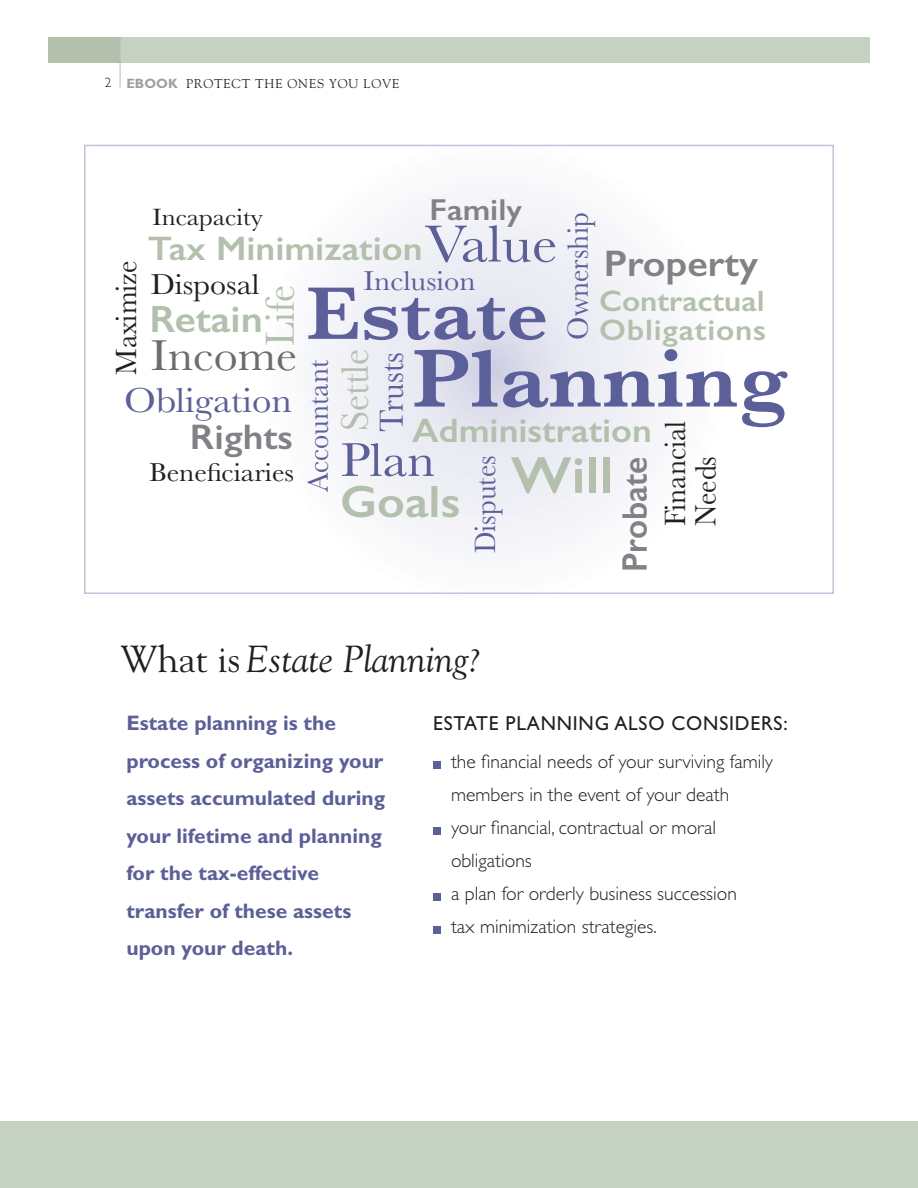
<style>
.page{position:relative;width:918px;height:1188px;background:#fff}
.page>*{position:absolute;margin:0;border:0;box-sizing:border-box;transform-origin:0 0}
.t1{font:600 84.6px "Baskerville";color:#5b5f9a;scale:1.07 1}
.t2{font:600 77.4px "Baskerville";color:#5b5f9a;scale:1.07 1}
.t3{font:54.15px "Baskerville";color:#5b5f9a;scale:1.07 1}
.t4{font:600 52.05px "Gill Sans";color:#b2c0ac;scale:1.07 1}
.t5{font:48.9px "Baskerville";color:#5b5f9a;scale:1.07 1}
.t6{font:600 45.3px "Gill Sans";color:#b2c0ac;scale:1.07 1}
.t7{font:44.85px "Baskerville";color:#6c6d70;scale:1.07 1}
.t8{font:42.15px "Baskerville";color:#b2c0ac;scale:.93 1}
.t9{font:39.75px "Baskerville";color:#b2c0ac;scale:.93 1}
.t10{font:600 37.95px "Gill Sans";color:#b2c0ac;scale:1.07 1}
.t11{font:italic 37.5px "Goudy Std";color:#231f20}
.t12{font:600 37.05px "Gill Sans";color:#808285;scale:1.07 1}
.t13{font:36.15px "Baskerville";color:#5b5f9a;scale:1.07 1}
.t14{font:600 35.7px "Gill Sans";color:#808285;scale:1.07 1}
.t15{font:600 35.55px "Gill Sans";color:#808285;scale:.93 1}
.t16{font:34.5px "Baskerville";color:#5b5f9a;scale:.93 1}
.t17{font:600 34.05px "Gill Sans";color:#b2c0ac;scale:1.07 1}
.t18{font:30.45px "Baskerville";color:#5b5f9a;scale:.93 1}
.t19{font:30.45px/30.5px "Baskerville";color:#231f20;scale:.93 1}
.t20{font:600 30.3px "Gill Sans";color:#808285;scale:1.07 1}
.t21{font:29.85px "Baskerville";color:#231f20;scale:1.07 1}
.t22{font:600 29.7px/29.7px "Gill Sans";letter-spacing:.015em;color:#b2c0ac;scale:1.07 1}
.t23{font:28.35px "Baskerville";color:#5b5f9a;scale:1.07 1}
.t24{font:26.7px "Baskerville";color:#231f20;scale:1.07 1}
.t25{font:24.45px "Baskerville";color:#231f20;scale:1.07 1}
.t26{font:700 21px/37.5px "Gill Sans Std";color:#5b5f9a}
.t27{font:20.25px "Gill Sans Std";letter-spacing:.04em;color:#231f20}
.t28{font:300 19.5px/33px "Gill Sans Std";color:#231f20}
.t29{font:12.75px "Goudy Std";letter-spacing:.07em;color:#231f20}
.s1{font-family:"Gill Sans Std";font-weight:300;font-size:13.5px}
.s2{font-family:"Gill Sans Std";font-weight:700;font-size:13.5px;color:#9d9fa2}
.s3{font-style:normal}
</style>
<div class="page">
<div style="left:48px;top:37px;width:72px;height:26px;background:#b2c0ac"></div>
<div style="left:120px;top:37px;width:750px;height:25px;background:#c5d2c1"></div>
<hr style="left:120px;top:37px;width:1px;height:50px;background:#b2c0ac">
<div style="left:0;top:1121px;width:918px;height:67px;background:#c5d2c1"></div>
<div style="left:433px;top:761px;width:7px;height:7px;background:#5b5f9a"></div>
<div style="left:433px;top:827px;width:7px;height:7px;background:#5b5f9a"></div>
<div style="left:433px;top:893px;width:7px;height:7px;background:#5b5f9a"></div>
<div style="left:433px;top:926px;width:7px;height:7px;background:#5b5f9a"></div>
<svg style="left:196px;top:143px;width:593px;height:455px"></svg>
<div style="left:84px;top:145px;width:750px;height:449px;border:2px solid #c1c2db"></div>
<p class="t29" style="left:105px;top:76px;width:296px"><span class="s1">2</span> <span class="s2">EBOOK</span> PROTECT THE ONES YOU LOVE</p>
<h3 class="t20" style="left:430px;top:192px;width:88px">Family</h3>
<p class="t25" style="left:153px;top:202px;width:104px">Incapacity</p>
<h3 class="t18" style="left:559px;top:340px;width:138px;rotate:-90deg">Ownership</h3>
<h3 class="t3" style="left:425px;top:209px;width:125px">Value</h3>
<h3 class="t17" style="left:148px;top:228px;width:258px">Tax Minimization</h3>
<h3 class="t12" style="left:604px;top:241px;width:146px">Property</h3>
<h3 class="t19" style="left:112px;top:375px;width:124px;rotate:-90deg">Maximize</h3>
<h3 class="t23" style="left:363px;top:262px;width:106px">Inclusion</h3>
<h3 class="t21" style="left:151px;top:265px;width:103px">Disposal</h3>
<h3 class="t10" style="left:149px;top:296px;width:107px">Retain</h3>
<h3 class="t8" style="left:253px;top:346px;width:68px;rotate:-90deg">Life</h3>
<h2 class="t2" style="left:306px;top:259px;width:228px">Estate</h2>
<h1 class="t1" style="left:412px;top:320px;width:352px">Planning</h1>
<h3 class="t22" style="left:599px;top:285px;width:157px">Contractual<br>Obligations</h3>
<h3 class="t7" style="left:151px;top:327px;width:139px">Income</h3>
<h3 class="t9" style="left:330px;top:431px;width:91px;rotate:-90deg">Settle</h3>
<h3 class="t16" style="left:370px;top:432px;width:87px;rotate:-90deg">Trusts</h3>
<h3 class="t18" style="left:299px;top:492px;width:144px;rotate:-90deg">Accountant</h3>
<h3 class="t13" style="left:124px;top:377px;width:158px">Obligation</h3>
<h3 class="t17" style="left:412px;top:410px;width:226px">Administration</h3>
<h3 class="t19" style="left:661px;top:526px;width:115px;rotate:-90deg">Financial<br>Needs</h3>
<h3 class="t14" style="left:190px;top:415px;width:98px">Rights</h3>
<h3 class="t5" style="left:340px;top:429px;width:90px">Plan</h3>
<h3 class="t18" style="left:466px;top:553px;width:107px;rotate:-90deg">Disputes</h3>
<h3 class="t4" style="left:511px;top:444px;width:97px">Will</h3>
<h3 class="t24" style="left:149px;top:456px;width:137px">Beneficiaries</h3>
<h3 class="t15" style="left:613px;top:572px;width:125px;rotate:-90deg">Probate</h3>
<h3 class="t6" style="left:340px;top:475px;width:114px">Goals</h3>
<h3 class="t11" style="left:120px;top:636px;width:363px"><span class="s3">What is</span>Estate Planning?</h3>
<p class="t27" style="left:433px;top:711px;width:356px">ESTATE PLANNING ALSO CONSIDERS:</p>
<p class="t28" style="left:451px;top:745px;width:324px">the financial needs of your surviving family members in the event of your death<br>your financial, contractual or moral obligations<br>a plan for orderly business succession<br>tax minimization strategies.</p>
<p class="t26" style="left:126px;top:704px;width:260px">Estate planning is the process of organizing your assets accumulated during your lifetime and planning for the tax-effective transfer of these assets upon your death.</p>
</div>
